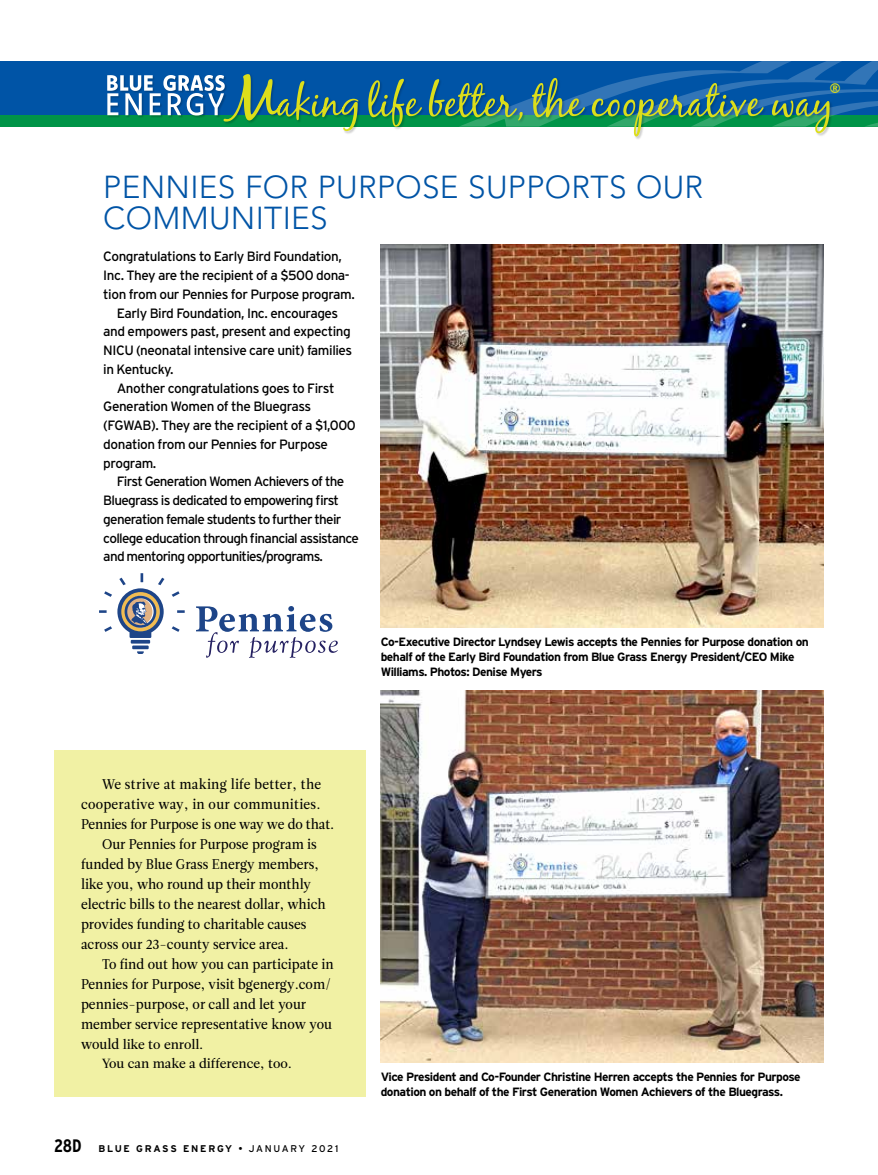
<style>
.page{position:relative;width:878px;height:1175px;background:#fff}
.page>*{position:absolute;margin:0;border:0;box-sizing:border-box;transform-origin:0 0}
.t1{font:36.45px "Black Jack";color:#dcde1a}
.t2{font:300 31.5px/31.5px "Avenir LT Std";letter-spacing:.01em;color:#0054a6}
.t3{font:700 condensed 18px "Interstate";color:#000}
.t4{font:14.1px "Leitura Roman 2";color:#000;scale:.94 1}
.t5{font:14.1px "Leitura Roman 2";letter-spacing:.02em;color:#000;scale:.94 1}
.t6{font:13.5px "Interstate";letter-spacing:-.04em;color:#000}
.t7{font:13.2px/18.8px "Leitura Roman 2";color:#000}
.t8{font:700 12px/15px "Interstate";letter-spacing:-.045em;color:#000}
.t9{font:700 9.75px "Interstate";letter-spacing:.18em;color:#000}
.s1{font-size:14.1px}
.s2{font-weight:400}
</style>
<div class="page">
<div style="left:54px;top:750px;width:311px;height:347px;background:#f1f1a4"></div>
<img style="left:381px;top:690px;width:443px;height:372px">
<svg style="left:172px;top:626px;width:8px;height:6px"></svg>
<svg style="left:177px;top:610px;width:8px;height:3px"></svg>
<svg style="left:172px;top:591px;width:8px;height:6px"></svg>
<svg style="left:132px;top:645px;width:17px;height:4px"></svg>
<svg style="left:137px;top:651px;width:7px;height:3px"></svg>
<hr style="left:131px;top:640px;width:19px;height:3px;background:#1e4588">
<svg style="left:196px;top:606px;width:142px;height:52px"></svg>
<svg style="left:99px;top:573px;width:65px;height:65px"></svg>
<div style="left:0;top:61px;width:878px;height:61px;background:#0054a6"></div>
<div style="left:0;top:115px;width:878px;height:12px;background:#009448"></div>
<svg style="left:107px;top:61px;width:771px;height:75px"></svg>
<img style="left:381px;top:245px;width:443px;height:382px">
<h1 class="t1" style="left:828px;top:76px;width:16px">®</h1>
<h2 class="t2" style="left:103px;top:171px;width:601px">PENNIES FOR PURPOSE SUPPORTS OUR<br>COMMUNITIES</h2>
<p class="t6" style="left:103px;top:249px;width:240px">Congratulations to Early Bird Foundation,</p>
<p class="t6" style="left:103px;top:268px;width:248px">Inc. They are the recipient of a $500 dona-</p>
<p class="t6" style="left:103px;top:286px;width:253px">tion from our Pennies for Purpose program.</p>
<p class="t6" style="left:117px;top:305px;width:223px">Early Bird Foundation, Inc. encourages</p>
<p class="t6" style="left:103px;top:324px;width:249px">and empowers past, present and expecting</p>
<p class="t6" style="left:103px;top:343px;width:250px">NICU (neonatal intensive care unit) families</p>
<p class="t6" style="left:103px;top:361px;width:72px">in Kentucky.</p>
<p class="t6" style="left:117px;top:380px;width:219px">Another congratulations goes to First</p>
<p class="t6" style="left:103px;top:399px;width:209px">Generation Women of the Bluegrass</p>
<p class="t6" style="left:103px;top:418px;width:254px">(FGWAB). They are the recipient of a $1,000</p>
<p class="t6" style="left:103px;top:436px;width:226px">donation from our Pennies for Purpose</p>
<p class="t6" style="left:103px;top:455px;width:54px">program.</p>
<p class="t6" style="left:117px;top:474px;width:229px">First Generation Women Achievers of the</p>
<p class="t6" style="left:103px;top:493px;width:237px">Bluegrass is dedicated to empowering first</p>
<p class="t6" style="left:103px;top:511px;width:240px">generation female students to further their</p>
<p class="t6" style="left:103px;top:530px;width:257px">college education through financial assistance</p>
<p class="t6" style="left:103px;top:549px;width:221px">and mentoring opportunities/programs.</p>
<p class="t8" style="left:381px;top:634px;width:429px">Co-Executive Director Lyndsey Lewis accepts the Pennies for Purpose donation on behalf of the Early Bird Foundation from Blue Grass Energy President/CEO Mike<br>Williams. Photos: Denise Myers</p>
<p class="t5" style="left:102px;top:779px;width:235px">We strive at making life better, the</p>
<p class="t5" style="left:81px;top:799px;width:256px">cooperative way, in our communities.</p>
<p class="t4" style="left:81px;top:819px;width:271px">Pennies for Purpose is one way we do that.</p>
<p class="t4" style="left:102px;top:839px;width:230px">Our Pennies for Purpose program is</p>
<p class="t4" style="left:81px;top:859px;width:255px">funded by Blue Grass Energy members,</p>
<p class="t4" style="left:81px;top:879px;width:246px">like you, who round up their monthly</p>
<p class="t4" style="left:81px;top:899px;width:262px">electric bills to the nearest dollar, which</p>
<p class="t4" style="left:81px;top:919px;width:241px">provides funding to charitable causes</p>
<p class="t4" style="left:81px;top:939px;width:222px">across our 23-county service area.</p>
<p class="t4" style="left:102px;top:959px;width:248px">To find out how you can participate in</p>
<p class="t4" style="left:81px;top:979px;width:268px">Pennies for Purpose, visit bgenergy.com/</p>
<p class="t4" style="left:81px;top:999px;width:241px">pennies-purpose, or call and let your</p>
<p class="t4" style="left:81px;top:1019px;width:268px">member service representative know you</p>
<p class="t7" style="left:102px;top:1037px;width:191px;text-indent:-21px"><span class="s1">would</span> like to enroll.<br>You can make a difference, too.</p>
<h3 class="t3" style="left:54px;top:1136px;width:29px">28D</h3>
<p class="t9" style="left:98px;top:1143px;width:241px">BLUE GRASS ENERGY <span class="s2">• JANUARY 2021</span></p>
<p class="t8" style="left:381px;top:1069px;width:421px">Vice President and Co-Founder Christine Herren accepts the Pennies for Purpose donation on behalf of the First Generation Women Achievers of the Bluegrass.</p>
</div>
